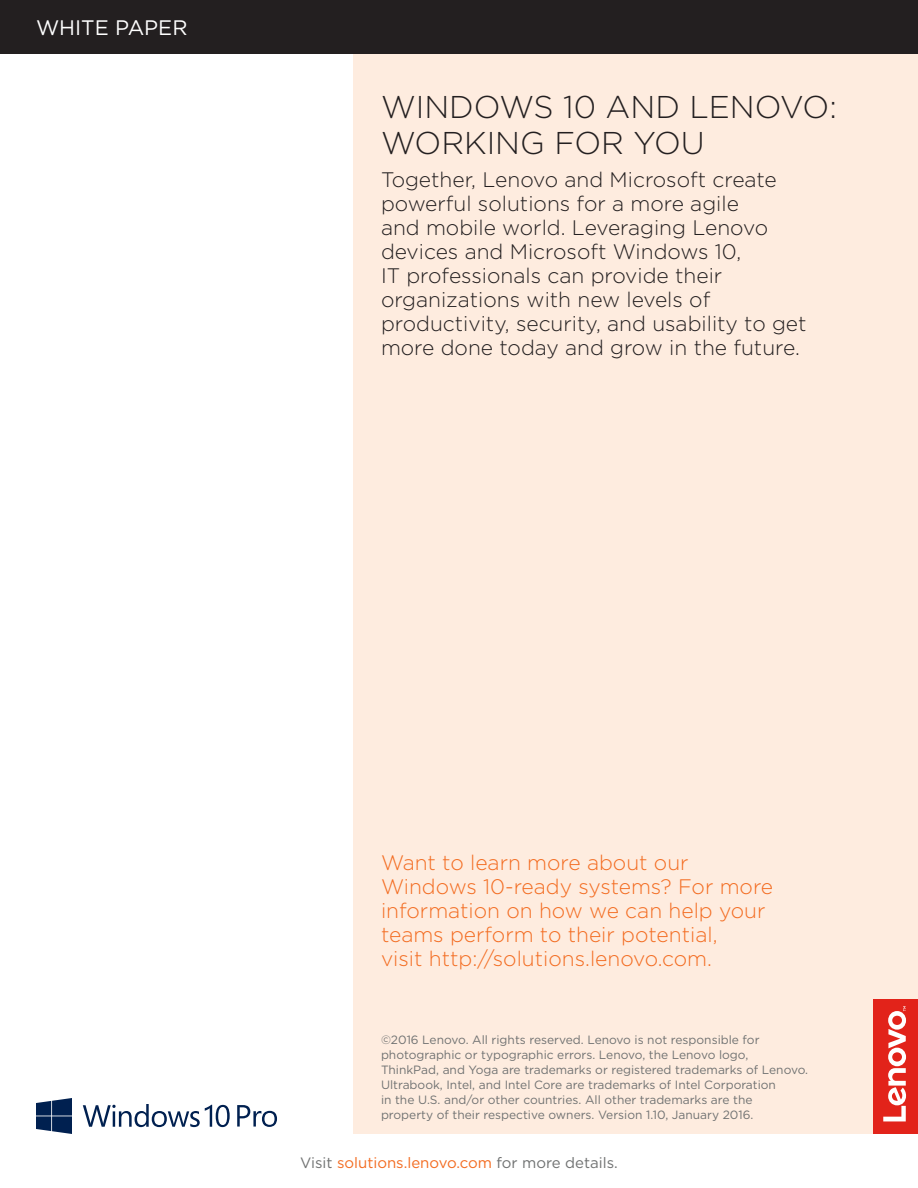
<style>
.page{position:relative;width:918px;height:1188px;background:#fff}
.page>*{position:absolute;margin:0;border:0;box-sizing:border-box;transform-origin:0 0}
.t1{font:300 31.5px/36px "Gotham";color:#231f20}
.t2{font:300 21px/24px "Gotham";color:#231f20}
.t3{font:300 21px/24px "Gotham";color:#f36c21}
.t4{font:21px "Gotham";color:#fff}
.t5{font:15px "Gotham";color:#707272}
.t6{font:12px/15px "Gotham";color:#707272}
.s1{color:#f36c21}
</style>
<div class="page">
<div style="left:353px;top:0;width:565px;height:1134px;background:#feecdf"></div>
<div style="left:873px;top:999px;width:45px;height:135px;background:#e2231a"></div>
<svg style="left:883px;top:1006px;width:23px;height:115px"></svg>
<div style="left:0;top:0;width:918px;height:54px;background:#231f20"></div>
<svg style="left:237px;top:1105px;width:40px;height:22px"></svg>
<svg style="left:36px;top:1098px;width:36px;height:36px"></svg>
<svg style="left:83px;top:1104px;width:147px;height:23px"></svg>
<h2 class="t4" style="left:36px;top:15px;width:153px">WHITE PAPER</h2>
<h1 class="t1" style="left:381px;top:88px;width:457px">WINDOWS 10 AND LENOVO:<br>WORKING FOR YOU</h1>
<p class="t2" style="left:381px;top:167px;width:427px">Together, Lenovo and Microsoft create powerful solutions for a more agile<br>and mobile world. Leveraging Lenovo devices and Microsoft Windows 10,<br>IT professionals can provide their organizations with new levels of productivity, security, and usability to get more done today and grow in the future.</p>
<h2 class="t3" style="left:381px;top:850px;width:394px">Want to learn more about our Windows 10-ready systems? For more information on how we can help your teams perform to their potential,<br>visit http://solutions.lenovo.com.</h2>
<p class="t6" style="left:381px;top:1032px;width:429px">©2016 Lenovo. All rights reserved. Lenovo is not responsible for photographic or typographic errors. Lenovo, the Lenovo logo, ThinkPad, and Yoga are trademarks or registered trademarks of Lenovo.<br>Ultrabook, Intel, and Intel Core are trademarks of Intel Corporation<br>in the U.S. and/or other countries. All other trademarks are the<br>property of their respective owners. Version 1.10, January 2016.</p>
<p class="t5" style="left:300px;top:1153px;width:319px">Visit <span class="s1">solutions.lenovo.com</span> for more details.</p>
</div>
